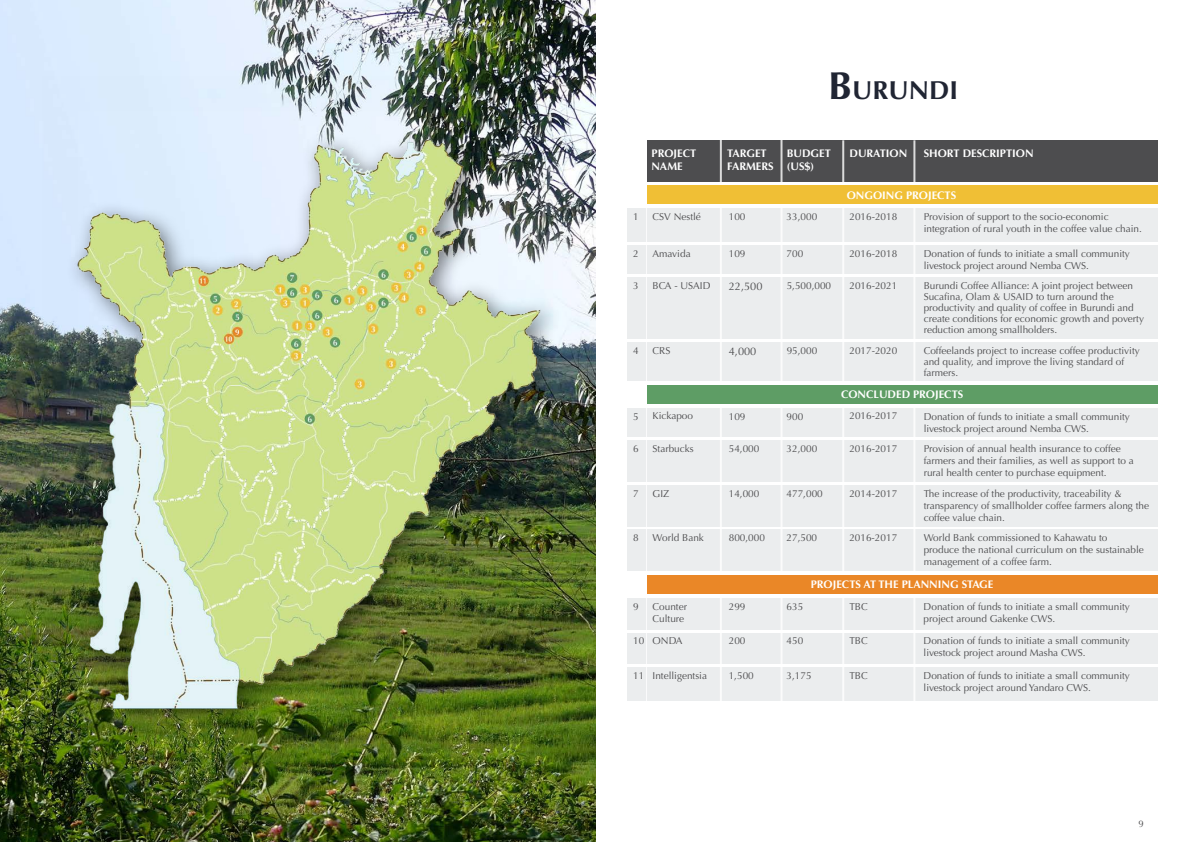
<style>
.page{position:relative;width:1191px;height:842px;background:#fff}
.page>*{position:absolute;margin:0;border:0;box-sizing:border-box;transform-origin:0 0}
.t1{font:700 26px "Optima";letter-spacing:.005em;color:#202533}
.t2{font:700 11px/13px "Optima";color:#fff}
.t3{font:11px "Optima";color:#4d4d4f}
.t4{font:10px/12px "Optima";color:#4d4d4f}
.t5{font:9.5px "Optima";color:#4d4d4f}
.s1{font-size:39px}
</style>
<div class="page">
<img style="left:0;top:0;width:595px;height:842px">
<div style="left:627px;top:667px;width:530px;height:33px;background:#ebedee"></div>
<div style="left:627px;top:633px;width:530px;height:30px;background:#ebedee"></div>
<div style="left:627px;top:598px;width:530px;height:32px;background:#ebedee"></div>
<div style="left:627px;top:530px;width:530px;height:41px;background:#ebedee"></div>
<div style="left:627px;top:485px;width:530px;height:42px;background:#ebedee"></div>
<div style="left:627px;top:441px;width:530px;height:41px;background:#ebedee"></div>
<div style="left:627px;top:408px;width:530px;height:29px;background:#ebedee"></div>
<div style="left:627px;top:343px;width:530px;height:38px;background:#ebedee"></div>
<div style="left:627px;top:278px;width:530px;height:61px;background:#ebedee"></div>
<div style="left:627px;top:245px;width:530px;height:29px;background:#ebedee"></div>
<div style="left:627px;top:208px;width:530px;height:34px;background:#ebedee"></div>
<img style="left:43px;top:77px;width:510px;height:688px">
<div style="left:647px;top:141px;width:510px;height:41px;background:#4d4d4f"></div>
<hr style="left:646px;top:140px;width:1px;height:601px;background:#fff">
<hr style="left:720px;top:131px;width:2px;height:600px;background:#fff">
<hr style="left:780px;top:133px;width:2px;height:600px;background:#fff">
<hr style="left:842px;top:140px;width:2px;height:601px;background:#fff">
<hr style="left:913px;top:140px;width:2px;height:601px;background:#fff">
<div style="left:647px;top:185px;width:510px;height:19px;background:#f0bf35"></div>
<div style="left:647px;top:385px;width:510px;height:18px;background:#5e9d65"></div>
<div style="left:647px;top:575px;width:510px;height:19px;background:#ea8727"></div>
<h1 class="t1" style="left:828px;top:75px;width:132px"><span class="s1">B</span>URUNDI</h1>
<p class="t2" style="left:651px;top:147px;width:46px">PROJECT<br>NAME</p>
<p class="t2" style="left:727px;top:147px;width:48px">TARGET<br>FARMERS</p>
<p class="t2" style="left:787px;top:147px;width:46px">BUDGET (US$)</p>
<p class="t2" style="left:849px;top:146px;width:59px">DURATION</p>
<p class="t2" style="left:923px;top:146px;width:111px">SHORT DESCRIPTION</p>
<p class="t2" style="left:846px;top:189px;width:111px">ONGOING PROJECTS</p>
<p class="t4" style="left:633px;top:210px;width:7px">1</p>
<p class="t4" style="left:652px;top:210px;width:50px">CSV Nestlé</p>
<p class="t4" style="left:729px;top:210px;width:18px">100</p>
<p class="t4" style="left:786px;top:210px;width:32px">33,000</p>
<p class="t4" style="left:849px;top:210px;width:49px">2016-2018</p>
<p class="t4" style="left:923px;top:210px;width:220px">Provision of support to the socio-economic integration of rural youth in the coffee value chain.</p>
<p class="t4" style="left:633px;top:248px;width:7px">2</p>
<p class="t4" style="left:652px;top:247px;width:40px">Amavida</p>
<p class="t4" style="left:729px;top:248px;width:18px">109</p>
<p class="t4" style="left:786px;top:248px;width:18px">700</p>
<p class="t4" style="left:849px;top:247px;width:49px">2016-2018</p>
<p class="t4" style="left:923px;top:248px;width:208px">Donation of funds to initiate a small community livestock project around Nemba CWS.</p>
<p class="t4" style="left:633px;top:280px;width:7px">3</p>
<p class="t4" style="left:652px;top:280px;width:59px">BCA - USAID</p>
<p class="t3" style="left:729px;top:280px;width:35px">22,500</p>
<p class="t4" style="left:786px;top:280px;width:46px">5,500,000</p>
<p class="t4" style="left:849px;top:280px;width:49px">2016-2021</p>
<p class="t4" style="left:923px;top:280px;width:222px;line-height:11px">Burundi Coffee Alliance: A joint project between Sucafina, Olam &amp; USAID to turn around the productivity and quality of coffee in Burundi and create conditions for economic growth and poverty reduction among smallholders.</p>
<p class="t4" style="left:633px;top:345px;width:7px">4</p>
<p class="t4" style="left:652px;top:345px;width:19px">CRS</p>
<p class="t3" style="left:729px;top:345px;width:29px">4,000</p>
<p class="t4" style="left:786px;top:345px;width:32px">95,000</p>
<p class="t4" style="left:849px;top:345px;width:49px">2017-2020</p>
<p class="t4" style="left:923px;top:345px;width:218px;line-height:11px">Coffeelands project to increase coffee productivity and quality, and improve the living standard of farmers.</p>
<p class="t4" style="left:633px;top:410px;width:7px">5</p>
<p class="t4" style="left:652px;top:410px;width:42px">Kickapoo</p>
<p class="t4" style="left:729px;top:410px;width:18px">109</p>
<p class="t4" style="left:786px;top:410px;width:18px">900</p>
<p class="t4" style="left:849px;top:410px;width:49px">2016-2017</p>
<p class="t4" style="left:923px;top:410px;width:208px">Donation of funds to initiate a small community livestock project around Nemba CWS.</p>
<p class="t4" style="left:633px;top:443px;width:7px">6</p>
<p class="t4" style="left:652px;top:442px;width:42px">Starbucks</p>
<p class="t4" style="left:729px;top:443px;width:32px">54,000</p>
<p class="t4" style="left:786px;top:443px;width:32px">32,000</p>
<p class="t4" style="left:849px;top:442px;width:49px">2016-2017</p>
<p class="t4" style="left:923px;top:443px;width:212px">Provision of annual health insurance to coffee farmers and their families, as well as support to a rural health center to purchase equipment.</p>
<p class="t4" style="left:633px;top:487px;width:7px">7</p>
<p class="t4" style="left:652px;top:487px;width:18px">GIZ</p>
<p class="t4" style="left:729px;top:487px;width:32px">14,000</p>
<p class="t4" style="left:786px;top:487px;width:38px">477,000</p>
<p class="t4" style="left:849px;top:487px;width:49px">2014-2017</p>
<p class="t4" style="left:923px;top:487px;width:227px">The increase of the productivity, traceability &amp; transparency of smallholder coffee farmers along the coffee value chain.</p>
<p class="t4" style="left:633px;top:532px;width:7px">8</p>
<p class="t4" style="left:652px;top:532px;width:53px">World Bank</p>
<p class="t4" style="left:729px;top:532px;width:38px">800,000</p>
<p class="t4" style="left:786px;top:532px;width:32px">27,500</p>
<p class="t4" style="left:849px;top:532px;width:49px">2016-2017</p>
<p class="t4" style="left:923px;top:532px;width:222px">World Bank commissioned to Kahawatu to produce the national curriculum on the sustainable management of a coffee farm.</p>
<p class="t4" style="left:652px;top:600px;width:36px">Counter<br>Culture</p>
<p class="t2" style="left:841px;top:388px;width:124px">CONCLUDED PROJECTS</p>
<p class="t2" style="left:811px;top:578px;width:184px">PROJECTS AT THE PLANNING STAGE</p>
<p class="t4" style="left:633px;top:600px;width:7px">9</p>
<p class="t4" style="left:729px;top:600px;width:18px">299</p>
<p class="t4" style="left:786px;top:600px;width:18px">635</p>
<p class="t4" style="left:849px;top:600px;width:20px">TBC</p>
<p class="t4" style="left:923px;top:600px;width:208px">Donation of funds to initiate a small community project around Gakenke CWS.</p>
<p class="t4" style="left:633px;top:635px;width:51px">10 ONDA</p>
<p class="t4" style="left:729px;top:635px;width:18px">200</p>
<p class="t4" style="left:786px;top:635px;width:18px">450</p>
<p class="t4" style="left:849px;top:635px;width:20px">TBC</p>
<p class="t4" style="left:923px;top:635px;width:208px">Donation of funds to initiate a small community livestock project around Masha CWS.</p>
<p class="t4" style="left:633px;top:669px;width:75px">11 Intelligentsia</p>
<p class="t4" style="left:728px;top:669px;width:27px">1,500</p>
<p class="t4" style="left:786px;top:669px;width:27px">3,175</p>
<p class="t4" style="left:849px;top:669px;width:20px">TBC</p>
<p class="t4" style="left:923px;top:669px;width:208px">Donation of funds to initiate a small community livestock project around Yandaro CWS.</p>
<p class="t5" style="left:1138px;top:818px;width:7px">9</p>
</div>
